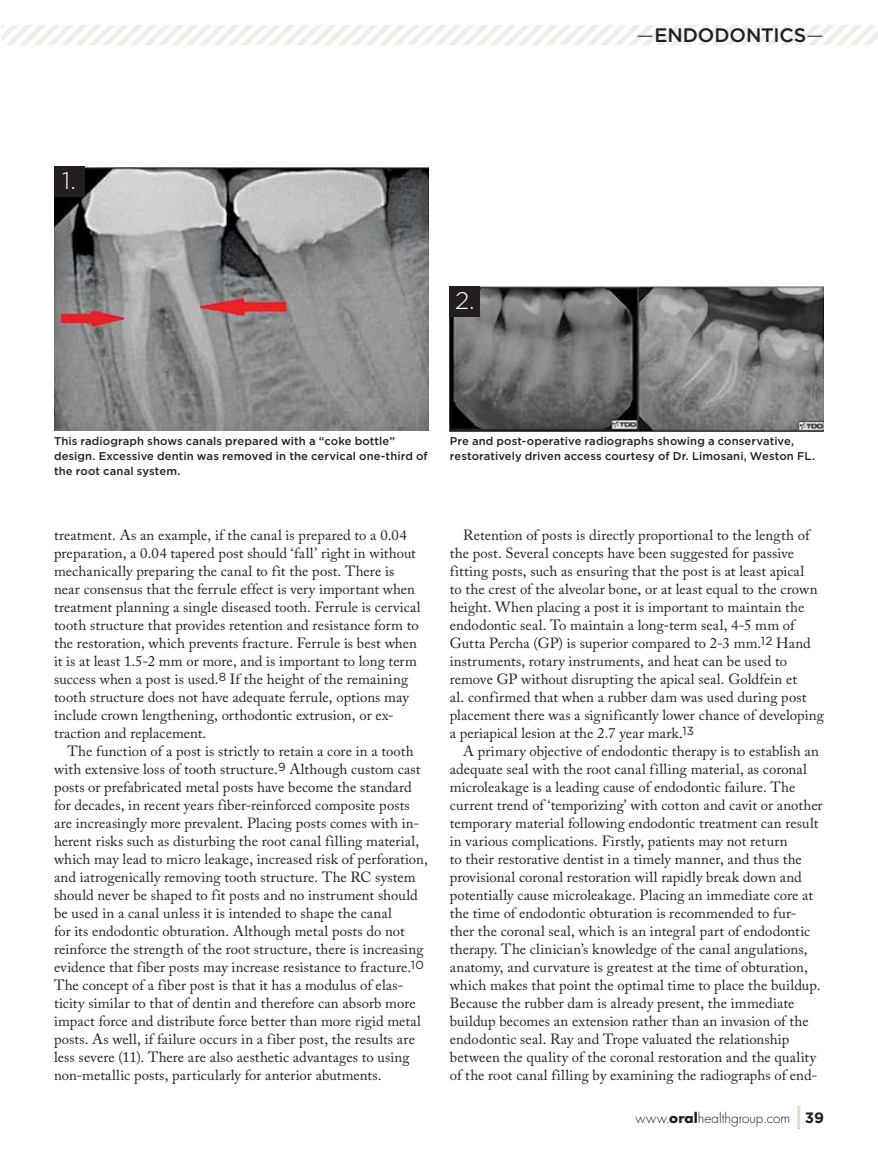
<style>
.page{position:relative;width:878px;height:1161px;background:#fff}
.page>*{position:absolute;margin:0;border:0;box-sizing:border-box;transform-origin:0 0}
.t1{font:300 24px "Gotham";color:#fff}
.t2{font:500 19.5px "Gotham";letter-spacing:-.005em;color:#231f20}
.t3{font:14.7px/18px "Adobe Caslon Pro";letter-spacing:.005em;color:#231f20}
.t4{font:300 13.5px "Futura Std";color:#231f20}
.t5{font:500 11.25px/15px "Gotham";letter-spacing:.01em;color:#231f20}
.s1{font-weight:300}
.s2{font-weight:700}
.s3{font-family:"Gotham";font-weight:700;font-size:15px}
</style>
<div class="page">
<svg style="left:797px;top:1106px;width:3px;height:23px"></svg>
<svg style="left:2px;top:25px;width:876px;height:20px"></svg>
<img style="left:54px;top:167px;width:374px;height:264px">
<div style="left:54px;top:167px;width:30px;height:30px;background:#231f20"></div>
<img style="left:450px;top:286px;width:374px;height:145px">
<div style="left:450px;top:286px;width:30px;height:31px;background:#231f20"></div>
<h2 class="t2" style="left:636px;top:24px;width:189px"><span class="s1">—</span>ENDODONTICS<span class="s1">—</span></h2>
<h1 class="t1" style="left:62px;top:168px;width:15px">1.</h1>
<h1 class="t1" style="left:455px;top:287px;width:21px">2.</h1>
<p class="t5" style="left:54px;top:434px;width:375px">This radiograph shows canals prepared with a “coke bottle” design. Excessive dentin was removed in the cervical one-third of the root canal system.</p>
<p class="t3" style="left:54px;top:526px;width:368px">treatment. As an example, if the canal is prepared to a 0.04 preparation, a 0.04 tapered post should ‘fall’ right in without mechanically preparing the canal to fit the post. There is near consensus that the ferrule effect is very important when treatment planning a single diseased tooth. Ferrule is cervical tooth structure that provides retention and resistance form to the restoration, which prevents fracture. Ferrule is best when it is at least 1.5-2 mm or more, and is important to long term success when a post is used.<sup>8</sup> If the height of the remaining tooth structure does not have adequate ferrule, options may include crown lengthening, orthodontic extrusion, or ex&shy;traction and replacement.</p>
<p class="t3" style="left:54px;top:742px;width:375px;text-indent:13px">The function of a post is strictly to retain a core in a tooth with extensive loss of tooth structure.<sup>9</sup> Although custom cast posts or prefabricated metal posts have become the standard for decades, in recent years fiber-reinforced composite posts are increasingly more prevalent. Placing posts comes with in&shy;herent risks such as disturbing the root canal filling material, which may lead to micro leakage, increased risk of perforation, and iatrogenically removing tooth structure. The RC system should never be shaped to fit posts and no instrument should be used in a canal unless it is intended to shape the canal<br>for its endodontic obturation. Although metal posts do not reinforce the strength of the root structure, there is increasing evidence that fiber posts may increase resistance to fracture.<sup>10<br></sup>The concept of a fiber post is that it has a modulus of elas&shy;ticity similar to that of dentin and therefore can absorb more impact force and distribute force better than more rigid metal posts. As well, if failure occurs in a fiber post, the results are less severe (11). There are also aesthetic advantages to using non-metallic posts, particularly for anterior abutments.</p>
<p class="t5" style="left:450px;top:434px;width:367px">Pre and post-operative radiographs showing a conservative, restoratively driven access courtesy of Dr. Limosani, Weston FL.</p>
<p class="t3" style="left:450px;top:526px;width:375px;text-indent:14px">Retention of posts is directly proportional to the length of the post. Several concepts have been suggested for passive fitting posts, such as ensuring that the post is at least apical<br>to the crest of the alveolar bone, or at least equal to the crown height. When placing a post it is important to maintain the endodontic seal. To maintain a long-term seal, 4-5 mm of Gutta Percha (GP) is superior compared to 2-3 mm.<sup>12</sup> Hand instruments, rotary instruments, and heat can be used to remove GP without disrupting the apical seal. Goldfein et<br>al. confirmed that when a rubber dam was used during post placement there was a significantly lower chance of developing a periapical lesion at the 2.7 year mark.<sup>13</sup></p>
<p class="t3" style="left:450px;top:742px;width:374px;text-indent:14px">A primary objective of endodontic therapy is to establish an adequate seal with the root canal filling material, as coronal microleakage is a leading cause of endodontic failure. The current trend of ‘temporizing’ with cotton and cavit or another temporary material following endodontic treatment can result in various complications. Firstly, patients may not return<br>to their restorative dentist in a timely manner, and thus the provisional coronal restoration will rapidly break down and potentially cause microleakage. Placing an immediate core at the time of endodontic obturation is recommended to fur&shy;ther the coronal seal, which is an integral part of endodontic therapy. The clinician’s knowledge of the canal angulations, anatomy, and curvature is greatest at the time of obturation, which makes that point the optimal time to place the buildup.<br>Because the rubber dam is already present, the immediate buildup becomes an extension rather than an invasion of the endodontic seal. Ray and Trope valuated the relationship between the quality of the coronal restoration and the quality of the root canal filling by examining the radiographs of end-</p>
<p class="t4" style="left:635px;top:1110px;width:190px">www.<span class="s2">oral</span>healthgroup.com <span class="s3">39</span></p>
</div>
